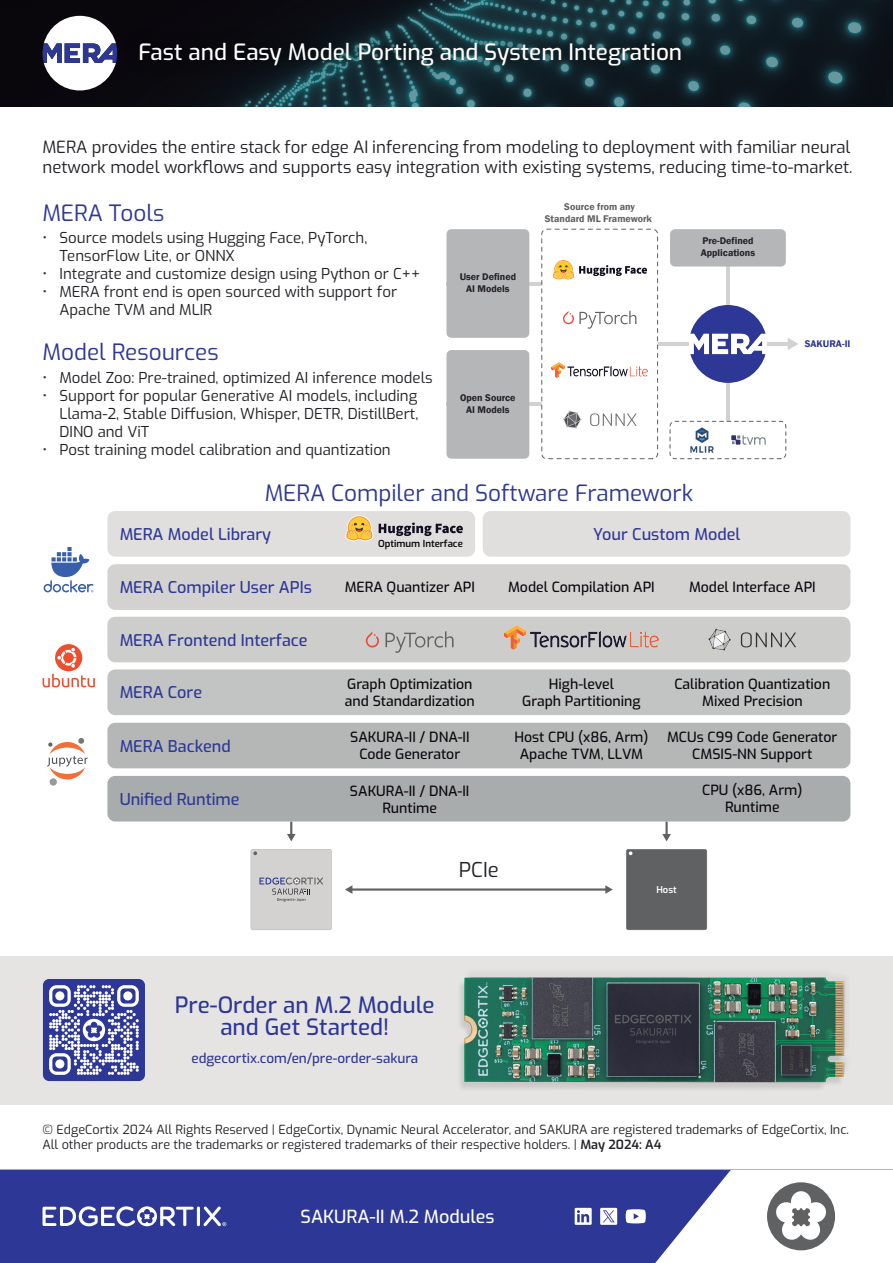
<style>
.page{position:relative;width:893px;height:1263px;background:#fff}
.page>*{position:absolute;margin:0;border:0;box-sizing:border-box;transform-origin:0 0}
.t1{font:22.5px "Exo";color:#2d3795}
.t2{font:500 22.5px "Exo";color:#fff}
.t3{font:500 22.5px/22.4px "Exo";color:#2d3795;text-align:center}
.t4{font:20.4px "Exo";color:#242227}
.t5{font:500 18px "Exo";color:#fff}
.t6{font:16.8px/20.1px "Exo";color:#242126}
.t7{font:500 16.2px "Exo";color:#2d3795}
.t8{font:15px/18px "Exo";color:#242126}
.t9{font:500 14.1px/16.8px "Exo";color:#0c090e;text-align:center}
.t10{font:500 13.5px "Exo";color:#2d3795}
.t11{font:12.6px/15.1px "Exo";color:#242126}
.t12{font:600 9.9px/12px "Franklin Gothic";color:#242127;text-align:center}
.t13{font:600 9.9px/12px "Franklin Gothic";color:#606163;text-align:center}
.t14{font:600 9.9px "Franklin Gothic";color:#2d3795}
.t15{font:600 9.6px "Exo";color:#0c090e}
.t16{font:600 9.3px "Exo";color:#fff}
.s1{font-weight:600}
</style>
<div class="page">
<div style="left:0;top:1169px;width:893px;height:94px;background:#2d3795"></div>
<hr style="left:197px;top:1206px;width:3px;height:20px;background:#fff;border-radius:2px">
<svg style="left:43px;top:1206px;width:151px;height:20px"></svg>
<svg style="left:203px;top:1206px;width:23px;height:20px"></svg>
<svg style="left:638px;top:1104px;width:255px;height:159px;fill:#fff"></svg>
<svg style="left:767px;top:1182px;width:68px;height:68px;background:#b2b2b3"></svg>
<hr style="left:0;top:1169px;width:893px;height:1px;background:#b1b3b4">
<svg style="left:626px;top:1209px;width:20px;height:14px"></svg>
<svg style="left:575px;top:1208px;width:17px;height:17px"></svg>
<svg style="left:600px;top:1208px;width:17px;height:17px"></svg>
<svg style="left:0;top:0;width:893px;height:106px;background:#112027"></svg>
<svg style="left:43px;top:16px;width:74px;height:74px"></svg>
<img style="left:119px;top:21px;width:583px;height:65px">
<svg style="left:287px;top:821px;width:9px;height:20px"></svg>
<hr style="left:665px;top:821px;width:3px;height:14px;background:#606163">
<svg style="left:662px;top:834px;width:9px;height:7px"></svg>
<hr style="left:351px;top:888px;width:256px;height:3px;background:#606163">
<svg style="left:605px;top:885px;width:8px;height:9px"></svg>
<svg style="left:345px;top:885px;width:7px;height:9px"></svg>
<svg style="left:251px;top:849px;width:81px;height:81px;background:#cccbcb"></svg>
<div style="left:626px;top:849px;width:81px;height:81px;background:#606163"></div>
<svg style="left:43px;top:644px;width:52px;height:43px"></svg>
<svg style="left:44px;top:547px;width:49px;height:45px"></svg>
<svg style="left:47px;top:738px;width:41px;height:48px"></svg>
<div style="left:107px;top:776px;width:743px;height:45px;background:#a9acac;border-radius:8px"></div>
<div style="left:107px;top:723px;width:743px;height:45px;background:#b5b7b7;border-radius:8px"></div>
<div style="left:107px;top:669px;width:743px;height:46px;background:#c2c3c3;border-radius:8px"></div>
<div style="left:107px;top:564px;width:743px;height:46px;background:#d3d2d1;border-radius:8px"></div>
<div style="left:107px;top:617px;width:743px;height:45px;background:#cdcdcc;border-radius:8px"></div>
<div style="left:107px;top:511px;width:368px;height:46px;background:#e1dfde;border-radius:8px"></div>
<div style="left:483px;top:511px;width:367px;height:46px;background:#e1dfde;border-radius:8px"></div>
<svg style="left:741px;top:632px;width:55px;height:15px"></svg>
<svg style="left:708px;top:629px;width:23px;height:21px"></svg>
<img style="left:504px;top:626px;width:154px;height:24px">
<svg style="left:365px;top:631px;width:14px;height:17px"></svg>
<svg style="left:386px;top:631px;width:67px;height:22px"></svg>
<svg style="left:379px;top:522px;width:84px;height:14px"></svg>
<svg style="left:345px;top:515px;width:28px;height:26px"></svg>
<hr style="left:447px;top:282px;width:211px;height:3px;background:#d3d2d1">
<hr style="left:447px;top:402px;width:211px;height:4px;background:#d3d2d1">
<div style="left:446px;top:229px;width:83px;height:109px;background:#b4b6b7;border-radius:5px"></div>
<div style="left:446px;top:350px;width:83px;height:109px;background:#b4b6b7;border-radius:5px"></div>
<hr style="left:542px;top:342px;width:253px;height:4px;background:#d3d2d1">
<hr style="left:726px;top:251px;width:4px;height:186px;background:#d3d2d1">
<svg style="left:689px;top:305px;width:78px;height:78px"></svg>
<div style="left:542px;top:229px;width:116px;height:230px;background:#fff;border-radius:5px"></div>
<div style="left:541px;top:229px;width:117px;height:230px;border:1px dashed #606163;border-radius:5px"></div>
<div style="left:670px;top:229px;width:116px;height:38px;background:#b4b6b7;border-radius:5px"></div>
<div style="left:670px;top:421px;width:116px;height:38px;background:#fff;border-radius:5px"></div>
<div style="left:670px;top:421px;width:116px;height:38px;border:1px dashed #606163;border-radius:5px"></div>
<img style="left:731px;top:435px;width:35px;height:10px">
<img style="left:690px;top:428px;width:23px;height:24px">
<svg style="left:788px;top:338px;width:10px;height:12px"></svg>
<svg style="left:563px;top:311px;width:73px;height:18px"></svg>
<svg style="left:590px;top:413px;width:46px;height:13px"></svg>
<svg style="left:563px;top:410px;width:19px;height:18px"></svg>
<img style="left:551px;top:362px;width:97px;height:15px">
<svg style="left:553px;top:260px;width:94px;height:20px"></svg>
<div style="left:0;top:955px;width:893px;height:149px;background:#e6e4e3"></div>
<img style="left:460px;top:974px;width:385px;height:115px">
<div style="left:43px;top:979px;width:102px;height:102px;background:#2d3795;border-radius:6px"></div>
<svg style="left:49px;top:985px;width:90px;height:90px"></svg>
<h1 class="t2" style="left:138px;top:35px;width:545px">Fast and Easy Model Porting and System Integration</h1>
<p class="t6" style="left:43px;top:136px;width:812px">MERA provides the entire stack for edge AI inferencing from modeling to deployment with familiar neural network model workflows and supports easy integration with existing systems, reducing time-to-market.</p>
<h1 class="t1" style="left:43px;top:196px;width:123px">MERA Tools</h1>
<p class="t8" style="left:60px;top:228px;width:309px;text-indent:-17px">• Source models using Hugging Face, PyTorch,<br>TensorFlow Lite, or ONNX</p>
<p class="t8" style="left:43px;top:264px;width:379px">• Integrate and customize design using Python or C++</p>
<p class="t8" style="left:60px;top:282px;width:339px;text-indent:-17px">• MERA front end is open sourced with support for<br>Apache TVM and MLIR</p>
<h1 class="t1" style="left:43px;top:336px;width:178px">Model Resources</h1>
<p class="t8" style="left:43px;top:367px;width:392px">• Model Zoo: Pre-trained, optimized AI inference models</p>
<p class="t8" style="left:60px;top:385px;width:360px;text-align:justify;text-indent:-17px">• Support for popular Generative AI models, including Llama-2, Stable Diffusion, Whisper, DETR, DistillBert, DINO and ViT</p>
<p class="t8" style="left:43px;top:439px;width:350px">• Post training model calibration and quantization</p>
<p class="t12" style="left:460px;top:271px;width:58px">User Defined<br>AI Models</p>
<p class="t12" style="left:460px;top:392px;width:57px">Open Source<br>AI Models</p>
<p class="t13" style="left:545px;top:201px;width:109px">Source from any<br>Standard ML Framework</p>
<p class="t12" style="left:701px;top:235px;width:56px;text-align:left">Pre-Defined<br>Applications</p>
<h1 class="t1" style="left:265px;top:476px;width:430px">MERA Compiler and Software Framework</h1>
<p class="t14" style="left:805px;top:338px;width:47px">SAKURA-II</p>
<p class="t7" style="left:120px;top:522px;width:153px">MERA Model Library</p>
<p class="t7" style="left:593px;top:522px;width:148px">Your Custom Model</p>
<p class="t7" style="left:120px;top:575px;width:194px">MERA Compiler User APIs</p>
<p class="t7" style="left:120px;top:628px;width:189px">MERA Frontend Interface</p>
<p class="t15" style="left:378px;top:536px;width:86px">Optimum Interface</p>
<p class="t9" style="left:508px;top:578px;width:148px">Model Compilation API</p>
<p class="t9" style="left:689px;top:578px;width:128px">Model Interface API</p>
<p class="t9" style="left:345px;top:578px;width:132px">MERA Quantizer API</p>
<p class="t7" style="left:120px;top:681px;width:84px">MERA Core</p>
<p class="t7" style="left:120px;top:734px;width:113px">MERA Backend</p>
<p class="t7" style="left:120px;top:787px;width:122px">Unified Runtime</p>
<p class="t9" style="left:345px;top:675px;width:132px;text-align:left">Graph Optimization and Standardization</p>
<p class="t9" style="left:522px;top:675px;width:120px">High-level<br>Graph Partitioning</p>
<p class="t9" style="left:674px;top:675px;width:157px">Calibration Quantization<br>Mixed Precision</p>
<p class="t9" style="left:350px;top:728px;width:121px">SAKURA-II / DNA-II<br>Code Generator</p>
<p class="t9" style="left:514px;top:728px;width:136px">Host CPU (x86, Arm)<br>Apache TVM, LLVM</p>
<p class="t9" style="left:667px;top:728px;width:172px">MCUs C99 Code Generator<br>CMSIS-NN Support</p>
<p class="t9" style="left:350px;top:781px;width:121px">SAKURA-II / DNA-II<br>Runtime</p>
<p class="t9" style="left:702px;top:781px;width:102px">CPU (x86, Arm)<br>Runtime</p>
<h2 class="t4" style="left:459px;top:854px;width:42px">PCIe</h2>
<p class="t16" style="left:656px;top:883px;width:22px">Host</p>
<h1 class="t3" style="left:175px;top:992px;width:262px">Pre-Order an M.2 Module and Get Started!</h1>
<p class="t10" style="left:191px;top:1048px;width:228px">edgecortix.com/en/pre-order-sakura</p>
<p class="t11" style="left:43px;top:1121px;width:808px">© EdgeCortix 2024 All Rights Reserved | EdgeCortix, Dynamic Neural Accelerator, and SAKURA are registered trademarks of EdgeCortix, Inc.<br>All other products are the trademarks or registered trademarks of their respective holders. | <span class="s1">May 2024: A4</span></p>
<p class="t5" style="left:301px;top:1204px;width:195px">SAKURA-II M.2 Modules</p>
</div>
